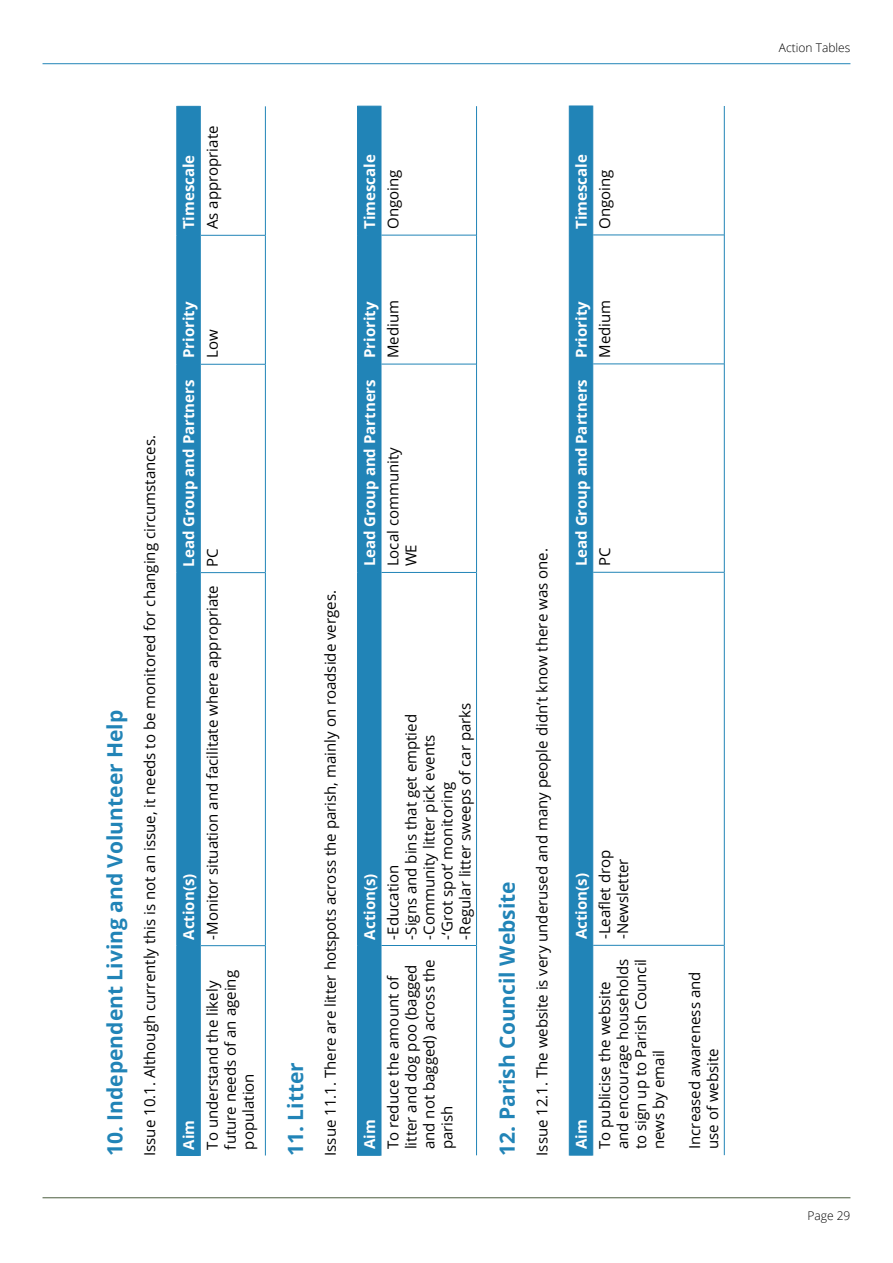
<style>
.page{position:relative;width:893px;height:1263px;background:#fff}
.page>*{position:absolute;margin:0;border:0;box-sizing:border-box;transform-origin:0 0}
.t1{font:700 21px "Open Sans";color:#2184b7}
.t2{font:15px/18px "Open Sans";color:#000}
.t3{font:700 15px "Open Sans";color:#fff}
.t4{font:300 12px "Open Sans";color:#000}
</style>
<div class="page">
<hr style="left:43px;top:1197px;width:807px;height:1px;background:#4b5e3f">
<hr style="left:43px;top:63px;width:807px;height:1px;background:#2184b7">
<hr style="left:201px;top:945px;width:64px;height:1px;background:#2184b7">
<hr style="left:201px;top:572px;width:64px;height:1px;background:#2184b7">
<hr style="left:201px;top:364px;width:64px;height:1px;background:#2184b7">
<hr style="left:201px;top:235px;width:64px;height:1px;background:#2184b7">
<hr style="left:265px;top:946px;width:1px;height:209px;background:#2184b7">
<hr style="left:265px;top:573px;width:1px;height:373px;background:#2184b7">
<hr style="left:265px;top:364px;width:1px;height:209px;background:#2184b7">
<hr style="left:265px;top:235px;width:1px;height:129px;background:#2184b7">
<hr style="left:265px;top:106px;width:1px;height:129px;background:#2184b7">
<hr style="left:176px;top:946px;width:1px;height:210px;background:#2184b7">
<hr style="left:176px;top:573px;width:1px;height:373px;background:#2184b7">
<hr style="left:176px;top:364px;width:1px;height:209px;background:#2184b7">
<hr style="left:176px;top:235px;width:1px;height:129px;background:#2184b7">
<hr style="left:176px;top:106px;width:1px;height:129px;background:#2184b7">
<div style="left:177px;top:106px;width:23px;height:1050px;background:#2184b7"></div>
<hr style="left:200px;top:946px;width:1px;height:210px;background:#2184b7">
<hr style="left:200px;top:573px;width:1px;height:373px;background:#2184b7">
<hr style="left:200px;top:364px;width:1px;height:209px;background:#2184b7">
<hr style="left:200px;top:235px;width:1px;height:129px;background:#2184b7">
<hr style="left:200px;top:106px;width:1px;height:129px;background:#2184b7">
<hr style="left:381px;top:945px;width:95px;height:1px;background:#2184b7">
<hr style="left:381px;top:572px;width:95px;height:1px;background:#2184b7">
<hr style="left:381px;top:364px;width:95px;height:1px;background:#2184b7">
<hr style="left:381px;top:235px;width:95px;height:1px;background:#2184b7">
<hr style="left:476px;top:945px;width:1px;height:210px;background:#2184b7">
<hr style="left:476px;top:572px;width:1px;height:373px;background:#2184b7">
<hr style="left:476px;top:364px;width:1px;height:208px;background:#2184b7">
<hr style="left:476px;top:235px;width:1px;height:129px;background:#2184b7">
<hr style="left:476px;top:106px;width:1px;height:129px;background:#2184b7">
<div style="left:357px;top:106px;width:24px;height:1050px;background:#2184b7"></div>
<hr style="left:381px;top:945px;width:1px;height:211px;background:#2184b7">
<hr style="left:381px;top:572px;width:1px;height:373px;background:#2184b7">
<hr style="left:381px;top:364px;width:1px;height:208px;background:#2184b7">
<hr style="left:381px;top:235px;width:1px;height:129px;background:#2184b7">
<hr style="left:381px;top:106px;width:1px;height:129px;background:#2184b7">
<hr style="left:593px;top:945px;width:131px;height:1px;background:#2184b7">
<hr style="left:593px;top:572px;width:131px;height:1px;background:#2184b7">
<hr style="left:593px;top:363px;width:131px;height:1px;background:#2184b7">
<hr style="left:593px;top:235px;width:131px;height:1px;background:#2184b7">
<hr style="left:724px;top:945px;width:1px;height:210px;background:#2184b7">
<hr style="left:724px;top:572px;width:1px;height:373px;background:#2184b7">
<hr style="left:724px;top:364px;width:1px;height:208px;background:#2184b7">
<hr style="left:724px;top:235px;width:1px;height:129px;background:#2184b7">
<hr style="left:724px;top:106px;width:1px;height:129px;background:#2184b7">
<div style="left:569px;top:106px;width:24px;height:1050px;background:#2184b7"></div>
<hr style="left:592px;top:945px;width:1px;height:210px;background:#2184b7">
<hr style="left:592px;top:572px;width:1px;height:373px;background:#2184b7">
<hr style="left:592px;top:364px;width:1px;height:208px;background:#2184b7">
<hr style="left:592px;top:235px;width:1px;height:129px;background:#2184b7">
<hr style="left:592px;top:106px;width:1px;height:129px;background:#2184b7">
<p class="t3" style="left:178px;top:229px;width:76px;rotate:-90deg">Timescale</p>
<p class="t2" style="left:203px;top:229px;width:105px;rotate:-90deg">As appropriate</p>
<h1 class="t1" style="left:100px;top:1156px;width:448px;rotate:-90deg">10. Independent Living and Volunteer Help</h1>
<p class="t2" style="left:140px;top:1156px;width:722px;rotate:-90deg">Issue 10.1. Although currently this is not an issue, it needs to be monitored for changing circumstances.</p>
<p class="t3" style="left:178px;top:358px;width:58px;rotate:-90deg">Priority</p>
<p class="t2" style="left:203px;top:358px;width:30px;rotate:-90deg">Low</p>
<p class="t3" style="left:178px;top:567px;width:189px;rotate:-90deg">Lead Group and Partners</p>
<p class="t3" style="left:178px;top:940px;width:67px;rotate:-90deg">Action(s)</p>
<p class="t2" style="left:203px;top:940px;width:393px;rotate:-90deg">-Monitor situation and facilitate where appropriate PC</p>
<p class="t3" style="left:178px;top:1149px;width:31px;rotate:-90deg">Aim</p>
<p class="t2" style="left:203px;top:1149px;width:181px;rotate:-90deg">To understand the likely future needs of an ageing population</p>
<p class="t3" style="left:359px;top:229px;width:76px;rotate:-90deg">Timescale</p>
<p class="t2" style="left:384px;top:229px;width:61px;rotate:-90deg">Ongoing</p>
<p class="t3" style="left:571px;top:229px;width:76px;rotate:-90deg">Timescale</p>
<p class="t2" style="left:595px;top:229px;width:61px;rotate:-90deg">Ongoing</p>
<h1 class="t1" style="left:281px;top:1156px;width:95px;rotate:-90deg">11. Litter</h1>
<p class="t2" style="left:321px;top:1156px;width:567px;rotate:-90deg">Issue 11.1. There are litter hotspots across the parish, mainly on roadside verges.</p>
<p class="t3" style="left:359px;top:358px;width:58px;rotate:-90deg">Priority</p>
<p class="t2" style="left:384px;top:358px;width:60px;rotate:-90deg">Medium</p>
<p class="t3" style="left:359px;top:566px;width:189px;rotate:-90deg">Lead Group and Partners</p>
<p class="t2" style="left:384px;top:566px;width:121px;rotate:-90deg">Local community<br>WE</p>
<p class="t3" style="left:359px;top:939px;width:67px;rotate:-90deg">Action(s)</p>
<p class="t3" style="left:359px;top:1149px;width:31px;rotate:-90deg">Aim</p>
<p class="t2" style="left:384px;top:939px;width:238px;rotate:-90deg">-Education<br>-Signs and bins that get emptied -Community litter pick events -‘Grot spot’ monitoring<br>-Regular litter sweeps of car parks</p>
<p class="t2" style="left:384px;top:1149px;width:191px;rotate:-90deg">To reduce the amount of litter and dog poo (bagged and not bagged) across the parish</p>
<h1 class="t1" style="left:492px;top:1156px;width:276px;rotate:-90deg">12. Parish Council Website</h1>
<p class="t2" style="left:533px;top:1156px;width:609px;rotate:-90deg">Issue 12.1. The website is very underused and many people didn’t know there was one.</p>
<p class="t3" style="left:571px;top:358px;width:58px;rotate:-90deg">Priority</p>
<p class="t2" style="left:595px;top:358px;width:60px;rotate:-90deg">Medium</p>
<p class="t3" style="left:571px;top:566px;width:189px;rotate:-90deg">Lead Group and Partners</p>
<p class="t2" style="left:595px;top:566px;width:20px;rotate:-90deg">PC</p>
<p class="t3" style="left:571px;top:939px;width:67px;rotate:-90deg">Action(s)</p>
<p class="t3" style="left:571px;top:1149px;width:31px;rotate:-90deg">Aim</p>
<p class="t2" style="left:595px;top:939px;width:91px;rotate:-90deg">-Leaflet drop -Newsletter</p>
<p class="t2" style="left:595px;top:1149px;width:192px;rotate:-90deg">To publicise the website and encourage households to sign up to Parish Council news by email</p>
<p class="t2" style="left:685px;top:1149px;width:179px;rotate:-90deg">Increased awareness and use of website</p>
<p class="t4" style="left:779px;top:39px;width:73px">Action Tables</p>
<p class="t4" style="left:807px;top:1208px;width:45px">Page 29</p>
</div>
